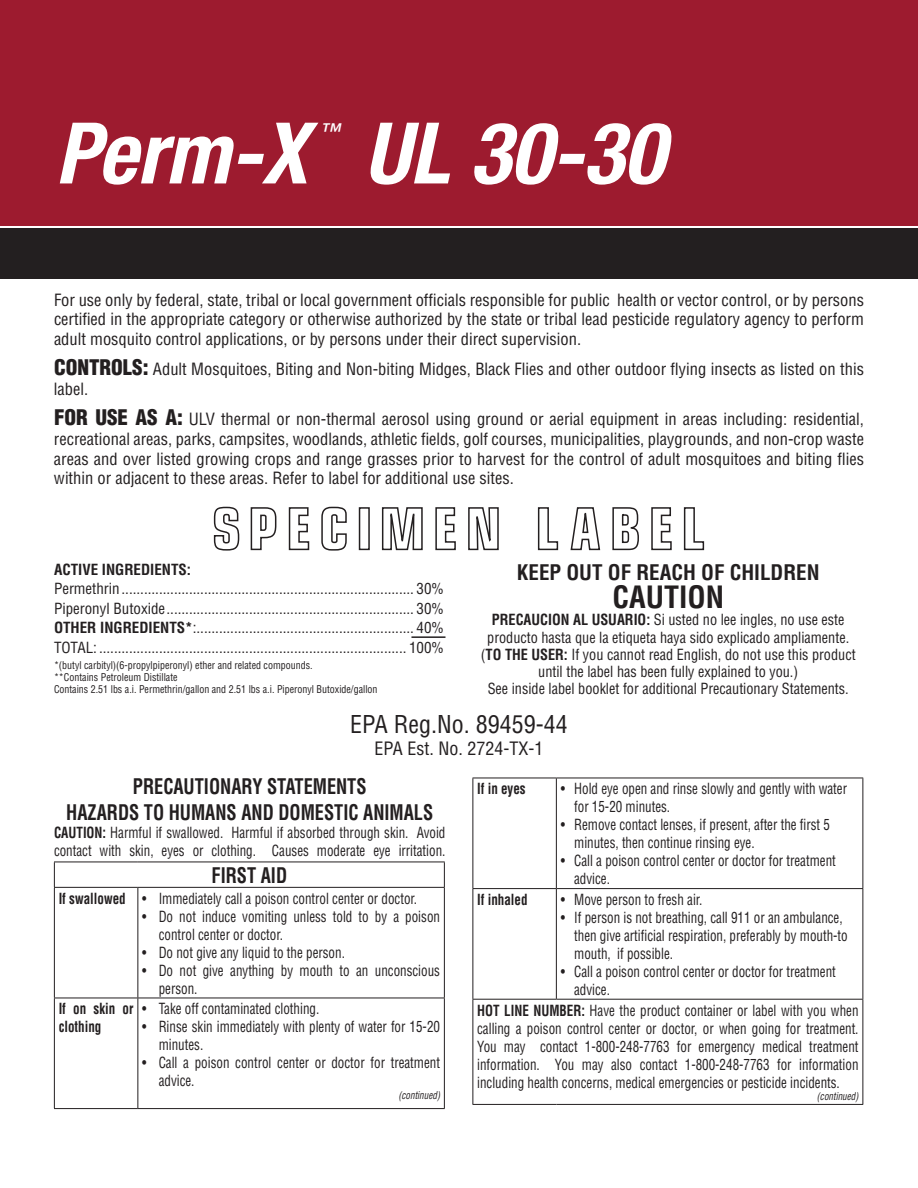
<style>
.page{position:relative;width:918px;height:1188px;background:#fff}
.page>*{position:absolute;margin:0;border:0;box-sizing:border-box;transform-origin:0 0}
.t1{font:italic 700 condensed 85.05px "Helvetica Neue";color:#fff}
.t2{font:700 condensed 30px "Helvetica";color:#231f20}
.t3{font:condensed 24px "Helvetica";color:#231f20}
.t4{font:700 condensed 21px/25.2px "Helvetica";color:#231f20;text-align:center;scale:.87 1}
.t5{font:700 condensed 21px "Helvetica";color:#231f20}
.t6{font:italic 500 condensed 20.7px "Helvetica Neue";color:#fff}
.t7{font:condensed 18px "Helvetica";color:#231f20}
.t8{font:condensed 16.5px/19.8px "Helvetica";color:#231f20;text-align:justify}
.t9{font:condensed 15px/18px "Helvetica";color:#231f20;scale:.87 1}
.t10{font:condensed 15px/19.5px "Helvetica";color:#231f20;text-align:justify}
.t11{font:condensed 15px/17.2px "Helvetica";color:#231f20;text-align:center;scale:.95 1}
.t12{font:700 condensed 15px/18px "Helvetica";color:#231f20;scale:.87 1}
.t13{font:700 condensed 15px "Helvetica";color:#231f20}
.t14{font:condensed 10.5px/12px "Helvetica";color:#231f20;scale:.95 1}
.t15{font:italic condensed 10.5px "Helvetica";color:#231f20;scale:.87 1}
.s1{font-weight:900;font-size:21px}
.s2{font-weight:700}
</style>
<div class="page">
<div style="left:0;top:0;width:918px;height:226px;background:#9d1b2f"></div>
<div style="left:0;top:229px;width:918px;height:50px;background:#231f20"></div>
<hr style="left:411px;top:636px;width:35px;height:2px;background:#231f20">
<svg style="left:213px;top:506px;width:27px;height:45px"></svg>
<svg style="left:250px;top:507px;width:27px;height:44px"></svg>
<svg style="left:288px;top:507px;width:22px;height:44px"></svg>
<svg style="left:321px;top:506px;width:26px;height:45px"></svg>
<div style="left:359px;top:507px;width:11px;height:43px;border:2px solid #231f20"></div>
<svg style="left:381px;top:507px;width:42px;height:44px"></svg>
<svg style="left:435px;top:507px;width:21px;height:44px"></svg>
<svg style="left:468px;top:507px;width:31px;height:44px"></svg>
<svg style="left:537px;top:507px;width:22px;height:44px"></svg>
<svg style="left:570px;top:507px;width:31px;height:44px"></svg>
<svg style="left:612px;top:507px;width:27px;height:44px"></svg>
<svg style="left:651px;top:507px;width:21px;height:44px"></svg>
<svg style="left:683px;top:507px;width:22px;height:44px"></svg>
<hr style="left:54px;top:862px;width:84px;height:1px;background:#231f20">
<svg style="left:54px;top:862px;width:1px;height:25px"></svg>
<hr style="left:138px;top:862px;width:307px;height:1px;background:#231f20">
<svg style="left:444px;top:862px;width:1px;height:25px"></svg>
<hr style="left:54px;top:887px;width:84px;height:1px;background:#231f20">
<hr style="left:54px;top:888px;width:1px;height:110px;background:#231f20">
<hr style="left:138px;top:887px;width:307px;height:1px;background:#231f20">
<hr style="left:137px;top:888px;width:1px;height:110px;background:#231f20">
<hr style="left:444px;top:888px;width:1px;height:110px;background:#231f20">
<hr style="left:54px;top:998px;width:84px;height:1px;background:#231f20">
<hr style="left:54px;top:998px;width:1px;height:110px;background:#231f20">
<hr style="left:138px;top:998px;width:307px;height:1px;background:#231f20">
<hr style="left:137px;top:998px;width:1px;height:110px;background:#231f20">
<hr style="left:444px;top:998px;width:1px;height:110px;background:#231f20">
<hr style="left:54px;top:1108px;width:84px;height:1px;background:#231f20">
<hr style="left:138px;top:1108px;width:307px;height:1px;background:#231f20">
<hr style="left:472px;top:778px;width:84px;height:1px;background:#231f20">
<hr style="left:472px;top:778px;width:1px;height:110px;background:#231f20">
<hr style="left:556px;top:778px;width:307px;height:1px;background:#231f20">
<hr style="left:556px;top:778px;width:1px;height:110px;background:#231f20">
<hr style="left:862px;top:778px;width:1px;height:110px;background:#231f20">
<hr style="left:472px;top:888px;width:84px;height:1px;background:#231f20">
<hr style="left:472px;top:889px;width:1px;height:110px;background:#231f20">
<hr style="left:556px;top:888px;width:307px;height:1px;background:#231f20">
<hr style="left:556px;top:889px;width:1px;height:110px;background:#231f20">
<hr style="left:862px;top:889px;width:1px;height:110px;background:#231f20">
<hr style="left:472px;top:999px;width:84px;height:1px;background:#231f20">
<hr style="left:472px;top:1000px;width:1px;height:104px;background:#231f20">
<hr style="left:556px;top:999px;width:307px;height:1px;background:#231f20">
<hr style="left:862px;top:1000px;width:1px;height:104px;background:#231f20">
<hr style="left:472px;top:1104px;width:84px;height:1px;background:#231f20">
<hr style="left:556px;top:1104px;width:307px;height:1px;background:#231f20">
<h1 class="t1" style="left:56px;top:102px;width:253px">Perm-X</h1>
<h3 class="t6" style="left:320px;top:119px;width:22px">™</h3>
<h1 class="t1" style="left:364px;top:102px;width:302px">UL 30-30</h1>
<p class="t8" style="left:54px;top:290px;width:812px">For use only by federal, state, tribal or local government officials responsible for public health or vector control, or by persons certified in the appropriate category or otherwise authorized by the state or tribal lead pesticide regulatory agency to perform adult mosquito control applications, or by persons under their direct supervision.</p>
<p class="t8" style="left:54px;top:359px;width:812px"><span class="s1">CONTROLS:</span> Adult Mosquitoes, Biting and Non-biting Midges, Black Flies and other outdoor flying insects as listed on this label.</p>
<p class="t8" style="left:54px;top:409px;width:812px"><span class="s1">FOR USE AS A:</span> ULV thermal or non-thermal aerosol using ground or aerial equipment in areas including: residential, recreational areas, parks, campsites, woodlands, athletic fields, golf courses, municipalities, playgrounds, and non-crop waste areas and over listed growing crops and range grasses prior to harvest for the control of adult mosquitoes and biting flies within or adjacent to these areas. Refer to label for additional use sites.</p>
<p class="t13" style="left:54px;top:560px;width:139px">ACTIVE INGREDIENTS:</p>
<p class="t10" style="left:54px;top:579px;width:391px">Permethrin.............................................................................. 30% Piperonyl Butoxide.................................................................. 30% <span class="s2">OTHER INGREDIENTS*</span>:.......................................................... 40% TOTAL: .................................................................................. 100%</p>
<p class="t14" style="left:54px;top:660px;width:342px">*(butyl carbityl)(6-propylpiperonyl) ether and related compounds.<br>**Contains Petroleum Distillate<br>Contains 2.51 lbs a.i. Permethrin/gallon and 2.51 lbs a.i. Piperonyl Butoxide/gallon</p>
<h3 class="t5" style="left:517px;top:559px;width:304px">KEEP OUT OF REACH OF CHILDREN</h3>
<h2 class="t2" style="left:612px;top:579px;width:113px">CAUTION</h2>
<p class="t11" style="left:481px;top:611px;width:396px"><span class="s2">PRECAUCION AL USUARIO:</span> Si usted no lee ingles, no use este producto hasta que la etiqueta haya sido explicado ampliamente. (<span class="s2">TO THE USER:</span> If you cannot read English, do not use this product until the label has been fully explained to you.)<br>See inside label booklet for additional Precautionary Statements.</p>
<h3 class="t3" style="left:350px;top:709px;width:219px">EPA Reg.No. 89459-44</h3>
<p class="t7" style="left:375px;top:737px;width:170px">EPA Est. No. 2724-TX-1</p>
<h3 class="t4" style="left:66px;top:774px;width:423px">PRECAUTIONARY STATEMENTS<br>HAZARDS TO HUMANS AND DOMESTIC ANIMALS</h3>
<p class="t9" style="left:54px;top:823px;width:451px"><span class="s2">CAUTION:</span> Harmful if swallowed. Harmful if absorbed through skin. Avoid contact with skin, eyes or clothing. Causes moderate eye irritation.</p>
<h3 class="t4" style="left:212px;top:863px;width:88px">FIRST AID</h3>
<p class="t9" style="left:59px;top:889px;width:414px"><span class="s2">If swallowed</span> • Immediately call a poison control center or doctor.</p>
<p class="t9" style="left:159px;top:907px;width:325px;text-indent:-16px">• Do not induce vomiting unless told to by a poison control center or doctor.</p>
<p class="t9" style="left:142px;top:943px;width:235px">• Do not give any liquid to the person.</p>
<p class="t9" style="left:159px;top:961px;width:325px;text-indent:-16px">• Do not give anything by mouth to an unconscious person.</p>
<p class="t12" style="left:59px;top:1000px;width:88px">If on skin or clothing</p>
<p class="t9" style="left:142px;top:1000px;width:205px">• Take off contaminated clothing.</p>
<p class="t12" style="left:477px;top:780px;width:57px">If in eyes</p>
<p class="t9" style="left:574px;top:780px;width:315px;text-indent:-13px">• Hold eye open and rinse slowly and gently with water for 15-20 minutes.</p>
<p class="t9" style="left:574px;top:816px;width:296px;text-indent:-13px">• Remove contact lenses, if present, after the first 5 minutes, then continue rinsing eye.</p>
<p class="t9" style="left:574px;top:852px;width:302px;text-indent:-13px">• Call a poison control center or doctor for treatment advice.</p>
<p class="t12" style="left:477px;top:890px;width:59px">If inhaled</p>
<p class="t9" style="left:561px;top:890px;width:165px">• Move person to fresh air.</p>
<p class="t9" style="left:574px;top:908px;width:316px;text-indent:-13px">• If person is not breathing, call 911 or an ambulance, then give artificial respiration, preferably by mouth-to mouth, if possible.</p>
<p class="t9" style="left:574px;top:962px;width:302px;text-indent:-13px">• Call a poison control center or doctor for treatment advice.</p>
<p class="t9" style="left:477px;top:1001px;width:440px;text-align:justify"><span class="s2">HOT LINE NUMBER:</span> Have the product container or label with you when calling a poison control center or doctor, or when going for treatment.<br>You may contact 1-800-248-7763 for emergency medical treatment information. You may also contact 1-800-248-7763 for information including health concerns, medical emergencies or pesticide incidents.</p>
<p class="t15" style="left:817px;top:1090px;width:49px">(continued)</p>
<p class="t9" style="left:159px;top:1018px;width:325px;text-indent:-16px">• Rinse skin immediately with plenty of water for 15-20 minutes.</p>
<p class="t9" style="left:159px;top:1054px;width:325px;text-indent:-16px">• Call a poison control center or doctor for treatment advice.</p>
<p class="t15" style="left:398px;top:1088px;width:49px">(continued)</p>
</div>
